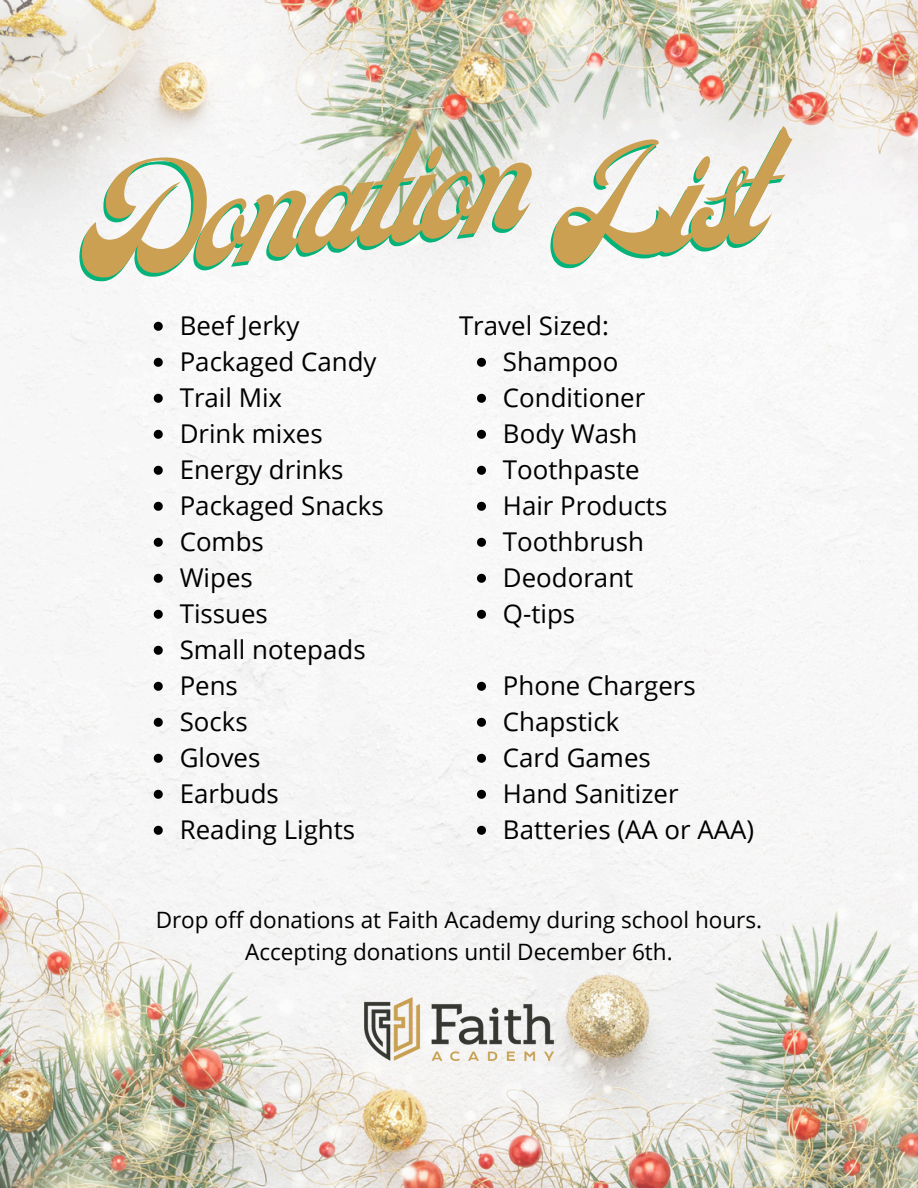
<style>
.page{position:relative;width:918px;height:1188px;background:#fff}
.page>*{position:absolute;margin:0;border:0;box-sizing:border-box;transform-origin:0 0}
.t1{font:121.35px "Carlsonscript";color:#05b279}
.t2{font:25.8px "Open Sans";color:#000}
.t3{font:22.5px/31.5px "Open Sans";color:#000;text-align:center}
</style>
<div class="page">
<img style="left:0;top:0;width:918px;height:1188px">
<img style="left:342px;top:881px;width:233px;height:301px">
<svg style="left:154px;top:322px;width:9px;height:9px"></svg>
<svg style="left:154px;top:358px;width:9px;height:9px"></svg>
<svg style="left:154px;top:394px;width:9px;height:9px"></svg>
<svg style="left:154px;top:430px;width:9px;height:9px"></svg>
<svg style="left:154px;top:466px;width:9px;height:9px"></svg>
<svg style="left:154px;top:502px;width:9px;height:9px"></svg>
<svg style="left:154px;top:538px;width:9px;height:9px"></svg>
<svg style="left:154px;top:574px;width:9px;height:9px"></svg>
<svg style="left:154px;top:610px;width:9px;height:9px"></svg>
<svg style="left:154px;top:646px;width:9px;height:9px"></svg>
<svg style="left:154px;top:682px;width:9px;height:9px"></svg>
<svg style="left:154px;top:718px;width:9px;height:9px"></svg>
<svg style="left:154px;top:754px;width:9px;height:9px"></svg>
<svg style="left:154px;top:790px;width:9px;height:9px"></svg>
<svg style="left:154px;top:826px;width:9px;height:9px"></svg>
<svg style="left:477px;top:358px;width:9px;height:9px"></svg>
<svg style="left:477px;top:394px;width:9px;height:9px"></svg>
<svg style="left:477px;top:430px;width:9px;height:9px"></svg>
<svg style="left:477px;top:466px;width:9px;height:9px"></svg>
<svg style="left:477px;top:502px;width:9px;height:9px"></svg>
<svg style="left:477px;top:538px;width:9px;height:9px"></svg>
<svg style="left:477px;top:574px;width:9px;height:9px"></svg>
<svg style="left:477px;top:610px;width:9px;height:9px"></svg>
<svg style="left:477px;top:682px;width:9px;height:9px"></svg>
<svg style="left:477px;top:718px;width:9px;height:9px"></svg>
<svg style="left:477px;top:754px;width:9px;height:9px"></svg>
<svg style="left:477px;top:790px;width:9px;height:9px"></svg>
<svg style="left:477px;top:826px;width:9px;height:9px"></svg>
<h1 class="t1" style="left:540px;top:156px;width:221px;rotate:-7deg">List</h1>
<h1 class="t1" style="left:70px;top:170px;width:456px;rotate:-7deg">Donation</h1>
<p class="t2" style="left:180px;top:308px;width:121px">Beef Jerky</p>
<p class="t2" style="left:180px;top:344px;width:198px">Packaged Candy</p>
<p class="t2" style="left:180px;top:380px;width:104px">Trail Mix</p>
<p class="t2" style="left:180px;top:416px;width:145px">Drink mixes</p>
<p class="t2" style="left:180px;top:452px;width:165px">Energy drinks</p>
<p class="t2" style="left:180px;top:488px;width:206px">Packaged Snacks</p>
<p class="t2" style="left:180px;top:524px;width:86px">Combs</p>
<p class="t2" style="left:180px;top:560px;width:75px">Wipes</p>
<p class="t2" style="left:180px;top:596px;width:90px">Tissues</p>
<p class="t2" style="left:180px;top:632px;width:187px">Small notepads</p>
<p class="t2" style="left:180px;top:668px;width:60px">Pens</p>
<p class="t2" style="left:180px;top:704px;width:70px">Socks</p>
<p class="t2" style="left:180px;top:740px;width:82px">Gloves</p>
<p class="t2" style="left:180px;top:776px;width:101px">Earbuds</p>
<p class="t2" style="left:180px;top:812px;width:177px">Reading Lights</p>
<h2 class="t2" style="left:459px;top:308px;width:152px">Travel Sized:</h2>
<p class="t2" style="left:503px;top:344px;width:117px">Shampoo</p>
<p class="t2" style="left:503px;top:380px;width:144px">Conditioner</p>
<p class="t2" style="left:503px;top:416px;width:136px">Body Wash</p>
<p class="t2" style="left:503px;top:452px;width:138px">Toothpaste</p>
<p class="t2" style="left:503px;top:488px;width:166px">Hair Products</p>
<p class="t2" style="left:503px;top:524px;width:143px">Toothbrush</p>
<p class="t2" style="left:503px;top:560px;width:132px">Deodorant</p>
<p class="t2" style="left:503px;top:596px;width:74px">Q-tips</p>
<p class="t2" style="left:503px;top:668px;width:194px">Phone Chargers</p>
<p class="t2" style="left:503px;top:704px;width:118px">Chapstick</p>
<p class="t2" style="left:503px;top:740px;width:149px">Card Games</p>
<p class="t2" style="left:503px;top:776px;width:177px">Hand Sanitizer</p>
<p class="t2" style="left:503px;top:812px;width:253px">Batteries (AA or AAA)</p>
<p class="t3" style="left:156px;top:904px;width:608px">Drop off donations at Faith Academy during school hours.<br>Accepting donations until December 6th.</p>
</div>
